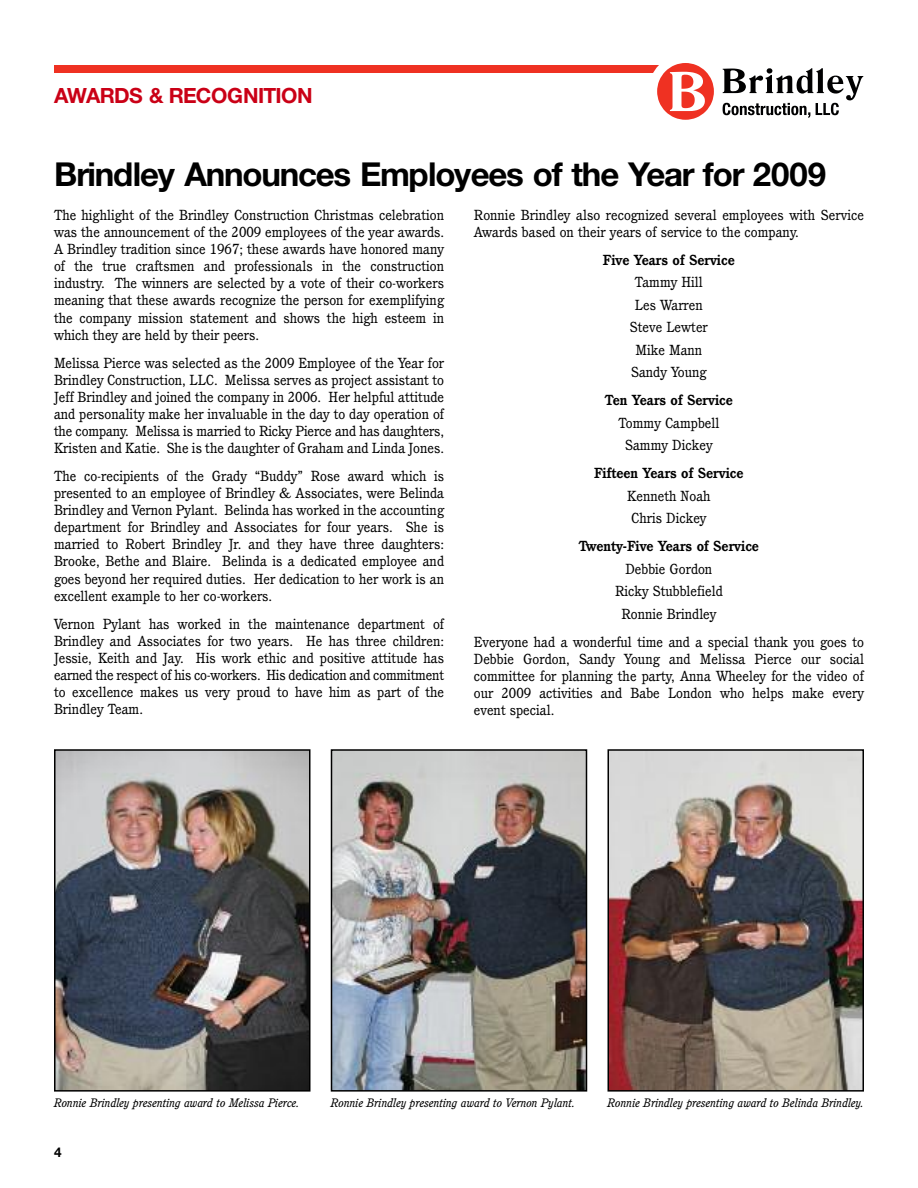
<style>
.page{position:relative;width:918px;height:1188px;background:#fff}
.page>*{position:absolute;margin:0;border:0;box-sizing:border-box;transform-origin:0 0}
.t1{font:700 33px "Helvetica Neue";letter-spacing:-.035em;color:#000}
.t2{font:700 21px "Helvetica Neue";letter-spacing:-.035em;color:#ca0016}
.t3{font:14.25px/17.1px "Cushing";color:#000;text-align:justify}
.t4{font:700 14.25px "Cushing";color:#000}
.t5{font:700 13.5px "Helvetica Neue";color:#000}
.t6{font:italic 12px "Cushing";color:#000}
</style>
<div class="page">
<div style="left:54px;top:65px;width:634px;height:8px;background:#ef3122"></div>
<svg style="left:653px;top:63px;width:210px;height:57px"></svg>
<img style="left:57px;top:752px;width:250px;height:337px">
<div style="left:54px;top:749px;width:256px;height:343px;border:2px solid #000"></div>
<img style="left:611px;top:752px;width:250px;height:337px">
<div style="left:608px;top:749px;width:256px;height:343px;border:2px solid #000"></div>
<img style="left:334px;top:752px;width:250px;height:337px">
<div style="left:331px;top:749px;width:256px;height:343px;border:2px solid #000"></div>
<h2 class="t2" style="left:54px;top:88px;width:260px">AWARDS &amp; RECOGNITION</h2>
<h1 class="t1" style="left:54px;top:162px;width:774px">Brindley Announces Employees of the Year for 2009</h1>
<p class="t3" style="left:54px;top:208px;width:392px">The highlight of the Brindley Construction Christmas celebration was the announcement of the 2009 employees of the year awards.<br>A Brindley tradition since 1967; these awards have honored many of the true craftsmen and professionals in the construction industry. The winners are selected by a vote of their co-workers meaning that these awards recognize the person for exemplifying the company mission statement and shows the high esteem in which they are held by their peers.</p>
<p class="t3" style="left:54px;top:355px;width:392px">Melissa Pierce was selected as the 2009 Employee of the Year for Brindley Construction, LLC. Melissa serves as project assistant to Jeff Brindley and joined the company in 2006. Her helpful attitude and personality make her invaluable in the day to day operation of the company. Melissa is married to Ricky Pierce and has daughters, Kristen and Katie. She is the daughter of Graham and Linda Jones.</p>
<p class="t3" style="left:54px;top:469px;width:392px">The co-recipients of the Grady “Buddy” Rose award which is presented to an employee of Brindley &amp; Associates, were Belinda Brindley and Vernon Pylant. Belinda has worked in the accounting department for Brindley and Associates for four years. She is married to Robert Brindley Jr. and they have three daughters:<br>Brooke, Bethe and Blaire. Belinda is a dedicated employee and goes beyond her required duties. Her dedication to her work is an excellent example to her co-workers.</p>
<p class="t3" style="left:54px;top:616px;width:392px">Vernon Pylant has worked in the maintenance department of Brindley and Associates for two years. He has three children:<br>Jessie, Keith and Jay. His work ethic and positive attitude has earned the respect of his co-workers. His dedication and commitment to excellence makes us very proud to have him as part of the Brindley Team.</p>
<p class="t3" style="left:474px;top:208px;width:392px">Ronnie Brindley also recognized several employees with Service<br>Awards based on their years of service to the company.</p>
<p class="t4" style="left:603px;top:255px;width:133px">Five Years of Service</p>
<p class="t3" style="left:630px;top:273px;width:79px;line-height:22.5px;text-align:center">Tammy Hill<br>Les Warren<br>Steve Lewter<br>Mike Mann<br>Sandy Young</p>
<p class="t4" style="left:605px;top:395px;width:130px">Ten Years of Service</p>
<p class="t3" style="left:618px;top:413px;width:102px;line-height:22.5px;text-align:center">Tommy Campbell<br>Sammy Dickey</p>
<p class="t4" style="left:594px;top:468px;width:151px">Fifteen Years of Service</p>
<p class="t3" style="left:627px;top:486px;width:85px;line-height:22.5px">Kenneth Noah<br>Chris Dickey</p>
<p class="t4" style="left:579px;top:541px;width:182px">Twenty-Five Years of Service</p>
<p class="t3" style="left:615px;top:559px;width:109px;line-height:22.5px;text-align:center">Debbie Gordon<br>Ricky Stubblefield<br>Ronnie Brindley</p>
<p class="t3" style="left:474px;top:634px;width:392px">Everyone had a wonderful time and a special thank you goes to Debbie Gordon, Sandy Young and Melissa Pierce our social committee for planning the party, Anna Wheeley for the video of our 2009 activities and Babe London who helps make every event special.</p>
<p class="t6" style="left:54px;top:1098px;width:247px">Ronnie Brindley presenting award to Melissa Pierce.</p>
<p class="t6" style="left:331px;top:1098px;width:246px">Ronnie Brindley presenting award to Vernon Pylant.</p>
<p class="t6" style="left:608px;top:1098px;width:258px">Ronnie Brindley presenting award to Belinda Brindley.</p>
<p class="t5" style="left:54px;top:1147px;width:9px">4</p>
</div>
